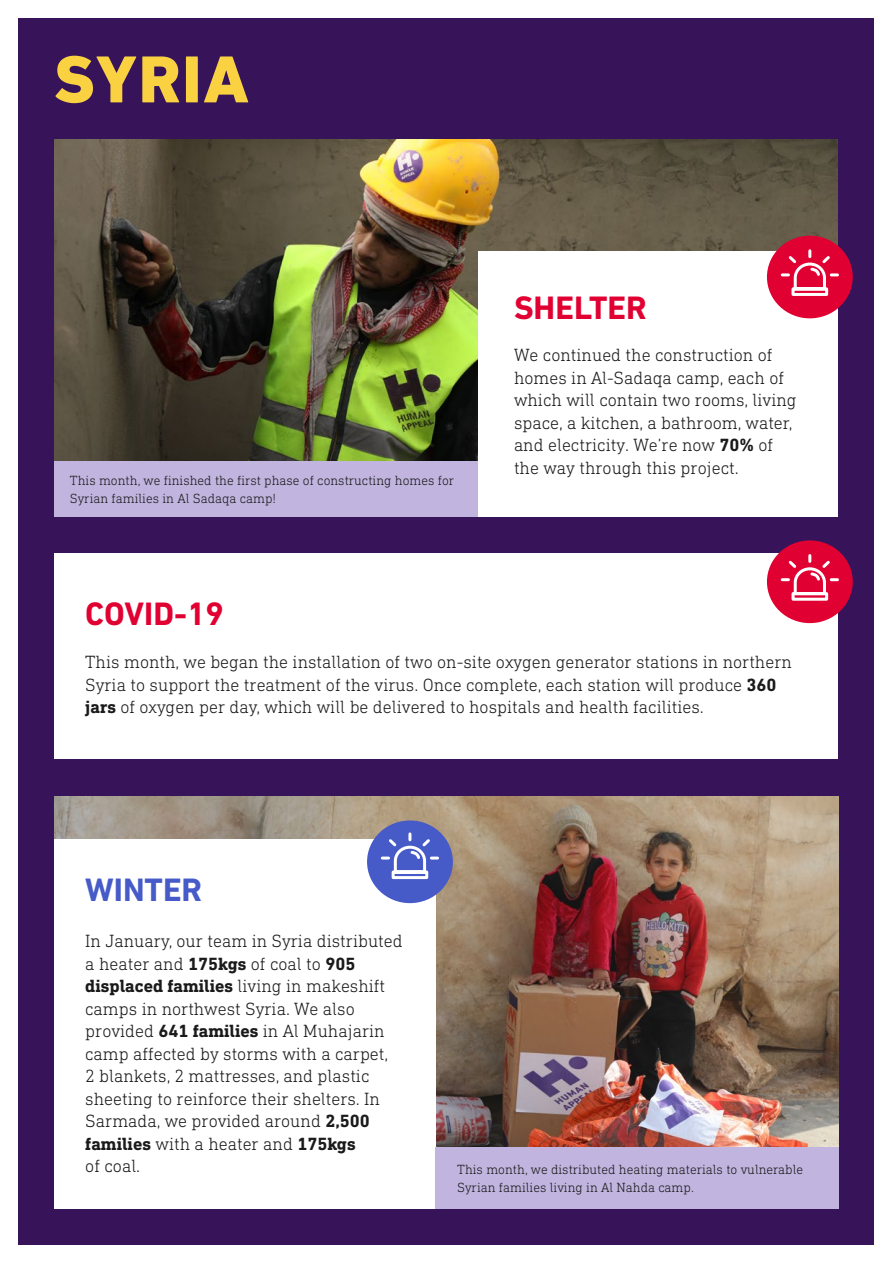
<style>
.page{position:relative;width:893px;height:1263px;background:#fff}
.page>*{position:absolute;margin:0;border:0;box-sizing:border-box;transform-origin:0 0}
.t1{font:800 67.5px "DIN Next LT Pro";letter-spacing:.02em;color:#fad241}
.Heading{font:700 33px "DIN Next LT Pro";color:#e10032}
.Heading-2{font:700 33px "DIN Next LT Pro";color:#465ac8}
.BodyCopy{font:300 18px/22.5px "DIN Next Slab Pro";color:#1a1a1a}
.Sub_Heading{font:300 13.5px/18px "DIN Next Slab Pro";color:#1a1a1a}
.s1{font-weight:700}
</style>
<div class="page">
<div style="left:19px;top:18px;width:855px;height:1227px;background:#37145a"></div>
<img style="left:54px;top:139px;width:784px;height:322px">
<div style="left:54px;top:553px;width:784px;height:206px;background:#fff"></div>
<img style="left:54px;top:796px;width:785px;height:352px">
<div style="left:54px;top:840px;width:381px;height:369px;background:#fff"></div>
<div style="left:367px;top:820px;width:86px;height:83px;background:#465ac8;border-radius:50%"></div>
<svg style="left:379px;top:831px;width:62px;height:49px"></svg>
<div style="left:54px;top:461px;width:424px;height:56px;background:#c1b4df"></div>
<div style="left:435px;top:1148px;width:404px;height:61px;background:#c1b4df"></div>
<div style="left:478px;top:251px;width:360px;height:266px;background:#fff"></div>
<div style="left:767px;top:236px;width:86px;height:82px;background:#e10032;border-radius:50%"></div>
<svg style="left:780px;top:249px;width:59px;height:47px"></svg>
<div style="left:767px;top:540px;width:86px;height:83px;background:#e10032;border-radius:50%"></div>
<svg style="left:779px;top:552px;width:61px;height:49px"></svg>
<p class="t1" style="left:54px;top:40px;width:196px">SYRIA</p>
<p class="Sub_Heading" style="left:70px;top:471px;width:386px">This month, we finished the first phase of constructing homes for<br>Syrian families in Al Sadaqa camp!</p>
<p class="Heading" style="left:514px;top:289px;width:134px">SHELTER</p>
<p class="BodyCopy" style="left:514px;top:344px;width:284px">We continued the construction of homes in Al-Sadaqa camp, each of which will contain two rooms, living space, a kitchen, a bathroom, water, and electricity. We’re now <span class="s1">70%</span> of the way through this project.</p>
<p class="Heading" style="left:85px;top:594px;width:140px">COVID-19</p>
<p class="BodyCopy" style="left:85px;top:650px;width:708px">This month, we began the installation of two on-site oxygen generator stations in northern<br>Syria to support the treatment of the virus. Once complete, each station will produce <span class="s1">360 jars</span> of oxygen per day, which will be delivered to hospitals and health facilities.</p>
<p class="Heading-2" style="left:85px;top:871px;width:118px">WINTER</p>
<p class="BodyCopy" style="left:85px;top:930px;width:319px">In January, our team in Syria distributed a heater and <span class="s1">175kgs</span> of coal to <span class="s1">905 displaced families</span> living in makeshift camps in northwest Syria. We also provided <span class="s1">641 families</span> in Al Muhajarin camp affected by storms with a carpet,<br>2 blankets, 2 mattresses, and plastic sheeting to reinforce their shelters. In Sarmada, we provided around <span class="s1">2,500 families</span> with a heater and <span class="s1">175kgs<br></span>of coal.</p>
<p class="Sub_Heading" style="left:457px;top:1161px;width:347px">This month, we distributed heating materials to vulnerable<br>Syrian families living in Al Nahda camp.</p>
</div>
